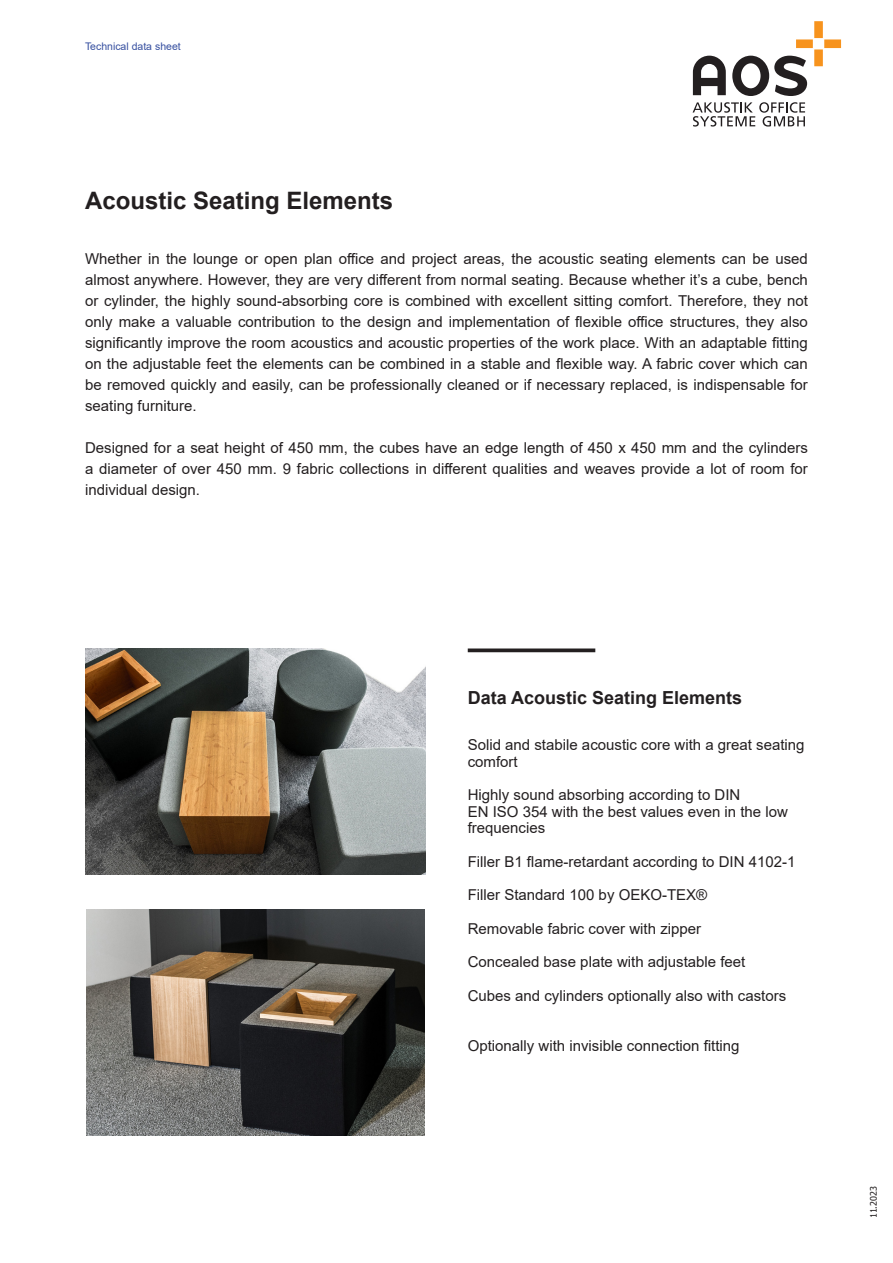
<style>
.page{position:relative;width:893px;height:1263px;background:#fff}
.page>*{position:absolute;margin:0;border:0;box-sizing:border-box;transform-origin:0 0}
.t1{font:700 24px "Arial";color:#231f20}
.t2{font:700 18px "Arial";color:#231f20}
.t3{font:15px/21px "Arial";color:#231f20}
.t4{font:10.5px "Arial";color:#3750a0}
.t5{font:9px "Tahoma";color:#231f20}
</style>
<div class="page">
<svg style="left:468px;top:648px;width:127px;height:4px"></svg>
<img style="left:86px;top:910px;width:339px;height:225px">
<img style="left:85px;top:648px;width:341px;height:226px">
<svg style="left:693px;top:56px;width:33px;height:39px"></svg>
<svg style="left:732px;top:21px;width:109px;height:75px"></svg>
<svg style="left:693px;top:102px;width:112px;height:25px"></svg>
<p class="t4" style="left:85px;top:39px;width:97px">Technical data sheet</p>
<h1 class="t1" style="left:85px;top:183px;width:310px">Acoustic Seating Elements</h1>
<p class="t3" style="left:85px;top:248px;width:724px;text-align:justify">Whether in the lounge or open plan office and project areas, the acoustic seating elements can be used almost anywhere. However, they are very different from normal seating. Because whether it’s a cube, bench or cylinder, the highly sound-absorbing core is combined with excellent sitting comfort. Therefore, they not only make a valuable contribution to the design and implementation of flexible office structures, they also significantly improve the room acoustics and acoustic properties of the work place. With an adaptable fitting on the adjustable feet the elements can be combined in a stable and flexible way. A fabric cover which can be removed quickly and easily, can be professionally cleaned or if necessary replaced, is indispensable for seating furniture.</p>
<p class="t3" style="left:85px;top:437px;width:724px;text-align:justify">Designed for a seat height of 450 mm, the cubes have an edge length of 450 x 450 mm and the cylinders a diameter of over 450 mm. 9 fabric collections in different qualities and weaves provide a lot of room for individual design.</p>
<p class="t2" style="left:468px;top:685px;width:276px">Data Acoustic Seating Elements</p>
<p class="t3" style="left:468px;top:737px;width:338px;line-height:16.5px">Solid and stabile acoustic core with a great seating comfort</p>
<p class="t3" style="left:468px;top:787px;width:322px;line-height:16.5px">Highly sound absorbing according to DIN<br>EN ISO 354 with the best values even in the low frequencies</p>
<p class="t3" style="left:468px;top:851px;width:329px">Filler B1 flame-retardant according to DIN 4102-1</p>
<p class="t3" style="left:468px;top:884px;width:241px">Filler Standard 100 by OEKO-TEX®</p>
<p class="t3" style="left:468px;top:918px;width:235px">Removable fabric cover with zipper</p>
<p class="t3" style="left:468px;top:952px;width:279px">Concealed base plate with adjustable feet</p>
<p class="t3" style="left:468px;top:985px;width:320px">Cubes and cylinders optionally also with castors</p>
<p class="t3" style="left:468px;top:1035px;width:273px">Optionally with invisible connection fitting</p>
<p class="t5" style="left:868px;top:1218px;width:34px;rotate:-90deg">11.2023</p>
</div>
